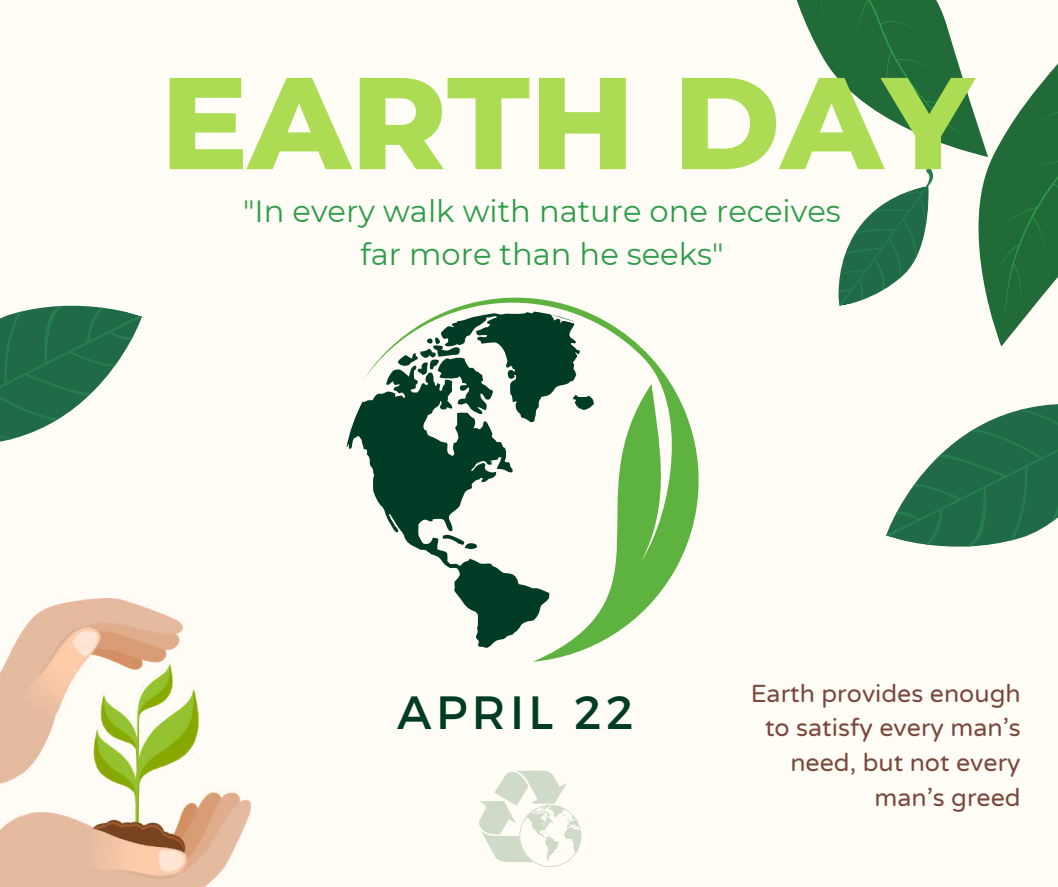
<style>
.page{position:relative;width:1058px;height:887px;background:#fff}
.page>*{position:absolute;margin:0;border:0;box-sizing:border-box;transform-origin:0 0}
.t1{font:800 130.35px "Montserrat";color:#abdc53}
.t2{font:46.65px "Montserrat";letter-spacing:.095em;color:#003c25}
.t3{font:30.6px/42.8px "Montserrat";color:#2d9d49;text-align:center}
.t4{font:25.05px/35px "Varela Round";color:#7a493e;text-align:right}
</style>
<div class="page">
<div style="left:0;top:0;width:1058px;height:886px;background:#fffdf5"></div>
<svg style="left:447px;top:297px;width:252px;height:364px"></svg>
<svg style="left:346px;top:311px;width:248px;height:337px"></svg>
<svg style="left:796px;top:0;width:54px;height:91px"></svg>
<svg style="left:850px;top:0;width:173px;height:323px;fill:#22703b"></svg>
<svg style="left:892px;top:13px;width:166px;height:307px;fill:#216b39"></svg>
<svg style="left:838px;top:167px;width:115px;height:139px"></svg>
<svg style="left:886px;top:323px;width:172px;height:224px"></svg>
<svg style="left:0;top:305px;width:142px;height:137px;fill:#216a48"></svg>
<svg style="left:479px;top:770px;width:102px;height:97px"></svg>
<img style="left:0;top:598px;width:250px;height:288px">
<h1 class="t1" style="left:160px;top:43px;width:814px">EARTH DAY</h1>
<p class="t3" style="left:243px;top:190px;width:599px">"In every walk with nature one receives far more than he seeks"</p>
<h2 class="t2" style="left:397px;top:682px;width:238px">APRIL 22</h2>
<p class="t4" style="left:750px;top:676px;width:271px">Earth provides enough to satisfy every man’s need, but not every man’s greed</p>
</div>
